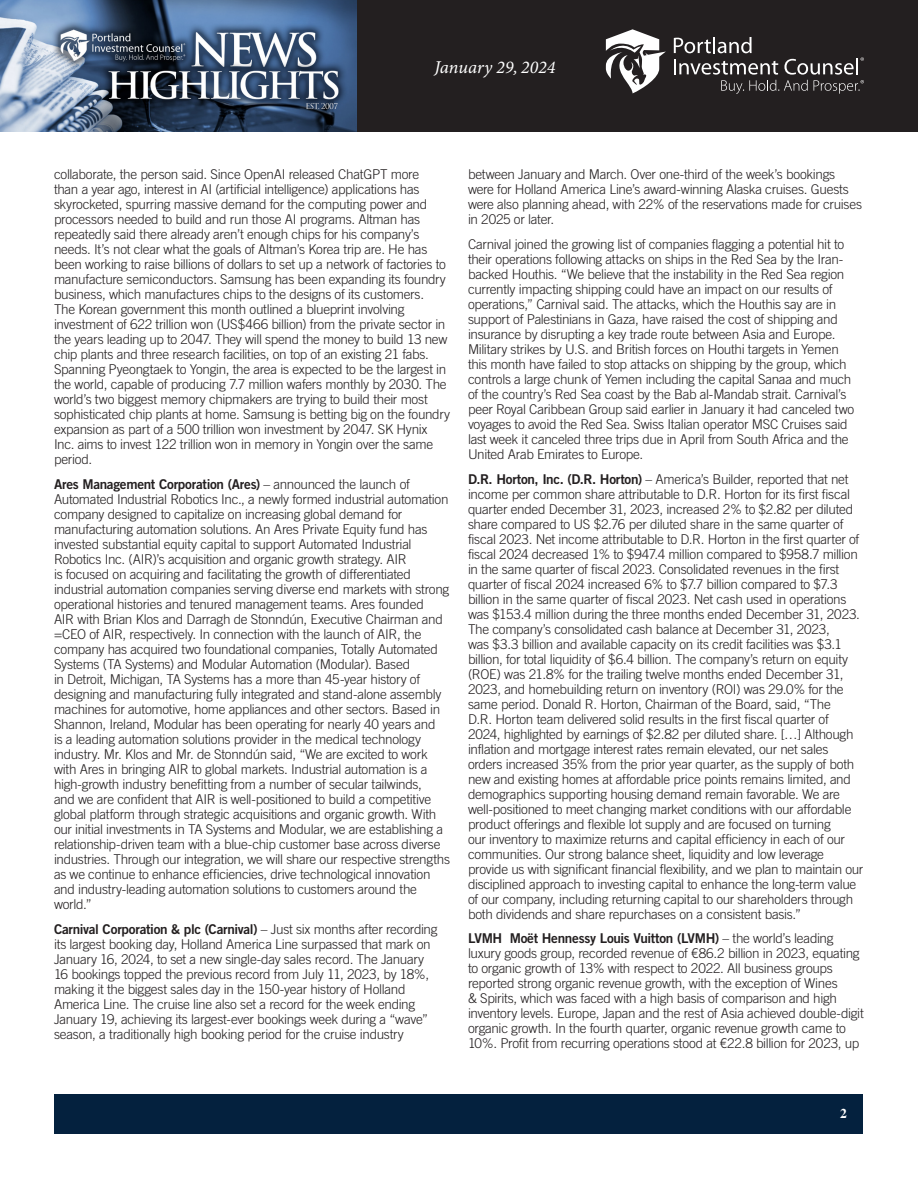
<style>
.page{position:relative;width:918px;height:1188px;background:#fff}
.page>*{position:absolute;margin:0;border:0;box-sizing:border-box;transform-origin:0 0}
.t1{font:italic 18px "Minion Variable Concept";color:#fff}
.Article_-_Body{font:300 13.5px/15px "Trade Gothic";letter-spacing:-.02em;color:#231f20}
.t2{font:700 13.5px "Times";color:#fff}
.s1{font-family:"Trade Gothic Bold Two";font-weight:400}
</style>
<div class="page">
<div style="left:356px;top:0;width:562px;height:132px;background:#231f20"></div>
<img style="left:0;top:0;width:356px;height:132px">
<svg style="left:674px;top:37px;width:190px;height:57px"></svg>
<svg style="left:606px;top:29px;width:60px;height:64px"></svg>
<div style="left:55px;top:1094px;width:808px;height:39px;background:#04213e"></div>
<h1 class="t1" style="left:434px;top:55px;width:123px">January 29, 2024</h1>
<p class="Article_-_Body" style="left:54px;top:167px;width:398px">collaborate, the person said. Since OpenAI released ChatGPT more<br>than a year ago, interest in AI (artificial intelligence) applications has skyrocketed, spurring massive demand for the computing power and processors needed to build and run those AI programs. Altman has repeatedly said there already aren’t enough chips for his company’s needs. It’s not clear what the goals of Altman’s Korea trip are. He has been working to raise billions of dollars to set up a network of factories to manufacture semiconductors. Samsung has been expanding its foundry business, which manufactures chips to the designs of its customers.<br>The Korean government this month outlined a blueprint involving investment of 622 trillion won (US$466 billion) from the private sector in the years leading up to 2047. They will spend the money to build 13 new chip plants and three research facilities, on top of an existing 21 fabs.<br>Spanning Pyeongtaek to Yongin, the area is expected to be the largest in the world, capable of producing 7.7 million wafers monthly by 2030. The world’s two biggest memory chipmakers are trying to build their most sophisticated chip plants at home. Samsung is betting big on the foundry expansion as part of a 500 trillion won investment by 2047. SK Hynix Inc. aims to invest 122 trillion won in memory in Yongin over the same period.</p>
<p class="Article_-_Body" style="left:54px;top:476px;width:398px"><span class="s1">Ares Management Corporation (Ares)</span> – announced the launch of Automated Industrial Robotics Inc., a newly formed industrial automation company designed to capitalize on increasing global demand for manufacturing automation solutions. An Ares Private Equity fund has invested substantial equity capital to support Automated Industrial Robotics Inc. (AIR)’s acquisition and organic growth strategy. AIR<br>is focused on acquiring and facilitating the growth of differentiated industrial automation companies serving diverse end markets with strong operational histories and tenured management teams. Ares founded<br>AIR with Brian Klos and Darragh de Stonndún, Executive Chairman and =CEO of AIR, respectively. In connection with the launch of AIR, the company has acquired two foundational companies, Totally Automated Systems (TA Systems) and Modular Automation (Modular). Based<br>in Detroit, Michigan, TA Systems has a more than 45-year history of designing and manufacturing fully integrated and stand-alone assembly machines for automotive, home appliances and other sectors. Based in Shannon, Ireland, Modular has been operating for nearly 40 years and<br>is a leading automation solutions provider in the medical technology industry. Mr. Klos and Mr. de Stonndún said, “We are excited to work with Ares in bringing AIR to global markets. Industrial automation is a high-growth industry benefitting from a number of secular tailwinds,<br>and we are confident that AIR is well-positioned to build a competitive global platform through strategic acquisitions and organic growth. With our initial investments in TA Systems and Modular, we are establishing a relationship-driven team with a blue-chip customer base across diverse industries. Through our integration, we will share our respective strengths as we continue to enhance efficiencies, drive technological innovation and industry-leading automation solutions to customers around the world.”</p>
<p class="Article_-_Body" style="left:54px;top:921px;width:385px"><span class="s1">Carnival Corporation &amp; plc (Carnival)</span> – Just six months after recording its largest booking day, Holland America Line surpassed that mark on January 16, 2024, to set a new single-day sales record. The January 16 bookings topped the previous record from July 11, 2023, by 18%, making it the biggest sales day in the 150-year history of Holland America Line. The cruise line also set a record for the week ending January 19, achieving its largest-ever bookings week during a “wave” season, a traditionally high booking period for the cruise industry</p>
<p class="Article_-_Body" style="left:468px;top:167px;width:396px">between January and March. Over one-third of the week’s bookings were for Holland America Line’s award-winning Alaska cruises. Guests were also planning ahead, with 22% of the reservations made for cruises in 2025 or later.</p>
<p class="Article_-_Body" style="left:468px;top:236px;width:388px">Carnival joined the growing list of companies flagging a potential hit to their operations following attacks on ships in the Red Sea by the Iran&shy;backed Houthis. “We believe that the instability in the Red Sea region currently impacting shipping could have an impact on our results of operations,” Carnival said. The attacks, which the Houthis say are in support of Palestinians in Gaza, have raised the cost of shipping and insurance by disrupting a key trade route between Asia and Europe.<br>Military strikes by U.S. and British forces on Houthi targets in Yemen this month have failed to stop attacks on shipping by the group, which controls a large chunk of Yemen including the capital Sanaa and much of the country’s Red Sea coast by the Bab al-Mandab strait. Carnival’s peer Royal Caribbean Group said earlier in January it had canceled two voyages to avoid the Red Sea. Swiss Italian operator MSC Cruises said last week it canceled three trips due in April from South Africa and the United Arab Emirates to Europe.</p>
<p class="Article_-_Body" style="left:468px;top:471px;width:397px"><span class="s1">D.R. Horton, Inc. (D.R. Horton)</span> – America’s Builder, reported that net income per common share attributable to D.R. Horton for its first fiscal quarter ended December 31, 2023, increased 2% to $2.82 per diluted share compared to US $2.76 per diluted share in the same quarter of fiscal 2023. Net income attributable to D.R. Horton in the first quarter of fiscal 2024 decreased 1% to $947.4 million compared to $958.7 million in the same quarter of fiscal 2023. Consolidated revenues in the first quarter of fiscal 2024 increased 6% to $7.7 billion compared to $7.3 billion in the same quarter of fiscal 2023. Net cash used in operations was $153.4 million during the three months ended December 31, 2023.<br>The company’s consolidated cash balance at December 31, 2023,<br>was $3.3 billion and available capacity on its credit facilities was $3.1 billion, for total liquidity of $6.4 billion. The company’s return on equity (ROE) was 21.8% for the trailing twelve months ended December 31, 2023, and homebuilding return on inventory (ROI) was 29.0% for the same period. Donald R. Horton, Chairman of the Board, said, “The<br>D.R. Horton team delivered solid results in the first fiscal quarter of 2024, highlighted by earnings of $2.82 per diluted share. […] Although inflation and mortgage interest rates remain elevated, our net sales orders increased 35% from the prior year quarter, as the supply of both new and existing homes at affordable price points remains limited, and demographics supporting housing demand remain favorable. We are well-positioned to meet changing market conditions with our affordable product offerings and flexible lot supply and are focused on turning<br>our inventory to maximize returns and capital efficiency in each of our communities. Our strong balance sheet, liquidity and low leverage provide us with significant financial flexibility, and we plan to maintain our disciplined approach to investing capital to enhance the long-term value of our company, including returning capital to our shareholders through both dividends and share repurchases on a consistent basis.”</p>
<p class="Article_-_Body" style="left:468px;top:931px;width:397px"><span class="s1">LVMH Moët Hennessy Louis Vuitton (LVMH)</span> – the world’s leading luxury goods group, recorded revenue of €86.2 billion in 2023, equating to organic growth of 13% with respect to 2022. All business groups reported strong organic revenue growth, with the exception of Wines<br>&amp; Spirits, which was faced with a high basis of comparison and high inventory levels. Europe, Japan and the rest of Asia achieved double-digit organic growth. In the fourth quarter, organic revenue growth came to 10%. Profit from recurring operations stood at €22.8 billion for 2023, up</p>
<p class="t2" style="left:840px;top:1100px;width:8px">2</p>
</div>
